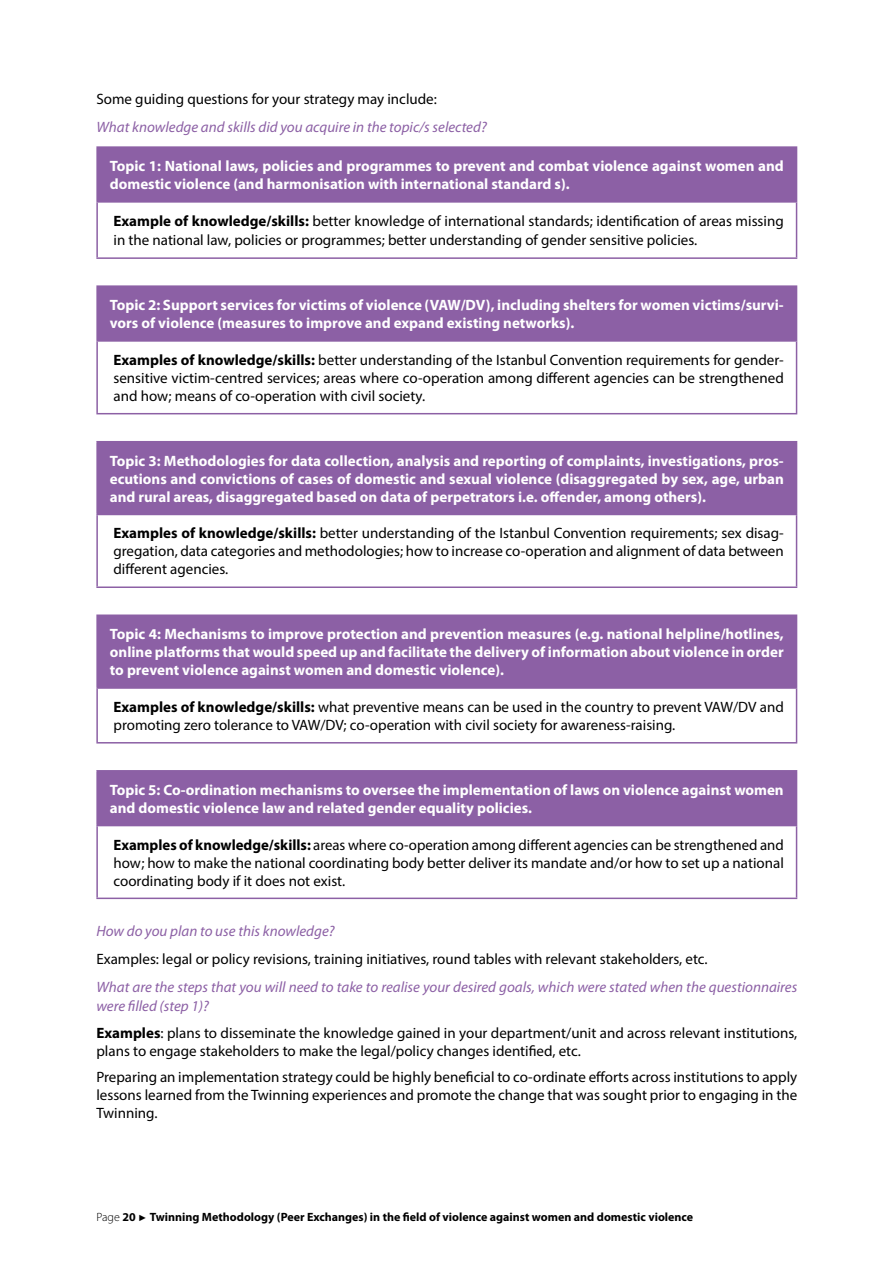
<style>
.page{position:relative;width:893px;height:1263px;background:#fff}
.page>*{position:absolute;margin:0;border:0;box-sizing:border-box;transform-origin:0 0}
.t1{font:15px/18px "Myriad Pro";color:#000;text-align:justify}
.t2{font:700 15px/18px "Myriad Pro";color:#fff}
.t3{font:italic 15px/19.5px "Myriad Pro";color:#8c60a5}
.t4{font:700 12px "Myriad Pro";color:#000}
.s1{font-weight:700}
.s2{font-weight:300}
.s3{font-family:"Arial";font-weight:400;font-size:9px}
</style>
<div class="page">
<div style="left:97px;top:147px;width:699px;height:55px;background:#8c60a5"></div>
<hr style="left:96px;top:146px;width:701px;height:2px;background:#8c60a5">
<hr style="left:96px;top:148px;width:2px;height:53px;background:#8c60a5">
<hr style="left:796px;top:148px;width:1px;height:53px;background:#8c60a5">
<hr style="left:96px;top:201px;width:701px;height:2px;background:#8c60a5">
<hr style="left:96px;top:203px;width:2px;height:54px;background:#8c60a5">
<hr style="left:796px;top:203px;width:1px;height:54px;background:#8c60a5">
<hr style="left:96px;top:257px;width:701px;height:2px;background:#8c60a5">
<div style="left:97px;top:286px;width:699px;height:55px;background:#8c60a5"></div>
<hr style="left:96px;top:285px;width:701px;height:2px;background:#8c60a5">
<hr style="left:96px;top:287px;width:2px;height:53px;background:#8c60a5">
<hr style="left:796px;top:287px;width:1px;height:53px;background:#8c60a5">
<hr style="left:96px;top:340px;width:701px;height:2px;background:#8c60a5">
<hr style="left:96px;top:342px;width:2px;height:71px;background:#8c60a5">
<hr style="left:796px;top:342px;width:1px;height:71px;background:#8c60a5">
<hr style="left:96px;top:413px;width:701px;height:1px;background:#8c60a5">
<div style="left:97px;top:442px;width:699px;height:72px;background:#8c60a5"></div>
<hr style="left:96px;top:441px;width:701px;height:1px;background:#8c60a5">
<hr style="left:96px;top:442px;width:2px;height:72px;background:#8c60a5">
<hr style="left:796px;top:442px;width:1px;height:72px;background:#8c60a5">
<hr style="left:96px;top:514px;width:701px;height:1px;background:#8c60a5">
<hr style="left:96px;top:515px;width:2px;height:71px;background:#8c60a5">
<hr style="left:796px;top:515px;width:1px;height:71px;background:#8c60a5">
<hr style="left:96px;top:586px;width:701px;height:2px;background:#8c60a5">
<div style="left:97px;top:615px;width:699px;height:73px;background:#8c60a5"></div>
<hr style="left:96px;top:614px;width:701px;height:2px;background:#8c60a5">
<hr style="left:96px;top:616px;width:2px;height:71px;background:#8c60a5">
<hr style="left:796px;top:616px;width:1px;height:71px;background:#8c60a5">
<hr style="left:96px;top:687px;width:701px;height:2px;background:#8c60a5">
<hr style="left:96px;top:689px;width:2px;height:53px;background:#8c60a5">
<hr style="left:796px;top:689px;width:1px;height:53px;background:#8c60a5">
<hr style="left:96px;top:742px;width:701px;height:1px;background:#8c60a5">
<div style="left:97px;top:771px;width:699px;height:54px;background:#8c60a5"></div>
<hr style="left:96px;top:770px;width:701px;height:1px;background:#8c60a5">
<hr style="left:96px;top:771px;width:2px;height:54px;background:#8c60a5">
<hr style="left:796px;top:771px;width:1px;height:54px;background:#8c60a5">
<hr style="left:96px;top:825px;width:701px;height:1px;background:#8c60a5">
<hr style="left:96px;top:826px;width:2px;height:71px;background:#8c60a5">
<hr style="left:796px;top:826px;width:1px;height:71px;background:#8c60a5">
<hr style="left:96px;top:897px;width:701px;height:2px;background:#8c60a5">
<p class="t1" style="left:96px;top:90px;width:342px">Some guiding questions for your strategy may include:</p>
<p class="t3" style="left:96px;top:117px;width:392px">What knowledge and skills did you acquire in the topic/s selected?</p>
<p class="t2" style="left:110px;top:157px;width:675px">Topic 1: National laws, policies and programmes to prevent and combat violence against women and domestic violence (and harmonisation with international standard s).</p>
<p class="t1" style="left:113px;top:211px;width:672px;line-height:19.5px"><span class="s1">Example of knowledge/skills:</span> better knowledge of international standards; identification of areas missing in the national law, policies or programmes; better understanding of gender sensitive policies.</p>
<p class="t2" style="left:110px;top:296px;width:675px">Topic 2: Support services for victims of violence (VAW/DV), including shelters for women victims/survi&shy;vors of violence (measures to improve and expand existing networks).</p>
<p class="t1" style="left:113px;top:351px;width:672px"><span class="s1">Examples of knowledge/skills:</span> better understanding of the Istanbul Convention requirements for gender&shy;sensitive victim-centred services; areas where co-operation among different agencies can be strengthened and how; means of co-operation with civil society.</p>
<p class="t2" style="left:110px;top:451px;width:675px;text-align:justify">Topic 3: Methodologies for data collection, analysis and reporting of complaints, investigations, pros&shy;ecutions and convictions of cases of domestic and sexual violence (disaggregated by sex, age, urban and rural areas, disaggregated based on data of perpetrators i.e. offender, among others).</p>
<p class="t1" style="left:113px;top:524px;width:672px"><span class="s1">Examples of knowledge/skills:</span> better understanding of the Istanbul Convention requirements; sex disag&shy;gregation, data categories and methodologies; how to increase co-operation and alignment of data between different agencies.</p>
<p class="t2" style="left:110px;top:625px;width:675px;text-align:justify">Topic 4: Mechanisms to improve protection and prevention measures (e.g. national helpline/hotlines, online platforms that would speed up and facilitate the delivery of information about violence in order to prevent violence against women and domestic violence).</p>
<p class="t1" style="left:113px;top:698px;width:672px"><span class="s1">Examples of knowledge/skills:</span> what preventive means can be used in the country to prevent VAW/DV and promoting zero tolerance to VAW/DV; co-operation with civil society for awareness-raising.</p>
<p class="t2" style="left:110px;top:780px;width:675px">Topic 5: Co-ordination mechanisms to oversee the implementation of laws on violence against women and domestic violence law and related gender equality policies.</p>
<p class="t1" style="left:113px;top:835px;width:672px"><span class="s1">Examples of knowledge/skills:</span> areas where co-operation among different agencies can be strengthened and how; how to make the national coordinating body better deliver its mandate and/or how to set up a national coordinating body if it does not exist.</p>
<p class="t3" style="left:96px;top:920px;width:240px">How do you plan to use this knowledge?</p>
<p class="t1" style="left:96px;top:949px;width:613px">Examples: legal or policy revisions, training initiatives, round tables with relevant stakeholders, etc.</p>
<p class="t3" style="left:96px;top:976px;width:702px">What are the steps that you will need to take to realise your desired goals, which were stated when the questionnaires were filled (step 1)?</p>
<p class="t1" style="left:96px;top:1023px;width:702px"><span class="s1">Examples</span>: plans to disseminate the knowledge gained in your department/unit and across relevant institutions, plans to engage stakeholders to make the legal/policy changes identified, etc.</p>
<p class="t1" style="left:96px;top:1068px;width:702px">Preparing an implementation strategy could be highly beneficial to co-ordinate efforts across institutions to apply lessons learned from the Twinning experiences and promote the change that was sought prior to engaging in the Twinning.</p>
<p class="t4" style="left:96px;top:1209px;width:598px"><span class="s2">Page</span> 20 <span class="s3">►</span> Twinning Methodology (Peer Exchanges) in the field of violence against women and domestic violence</p>
</div>
